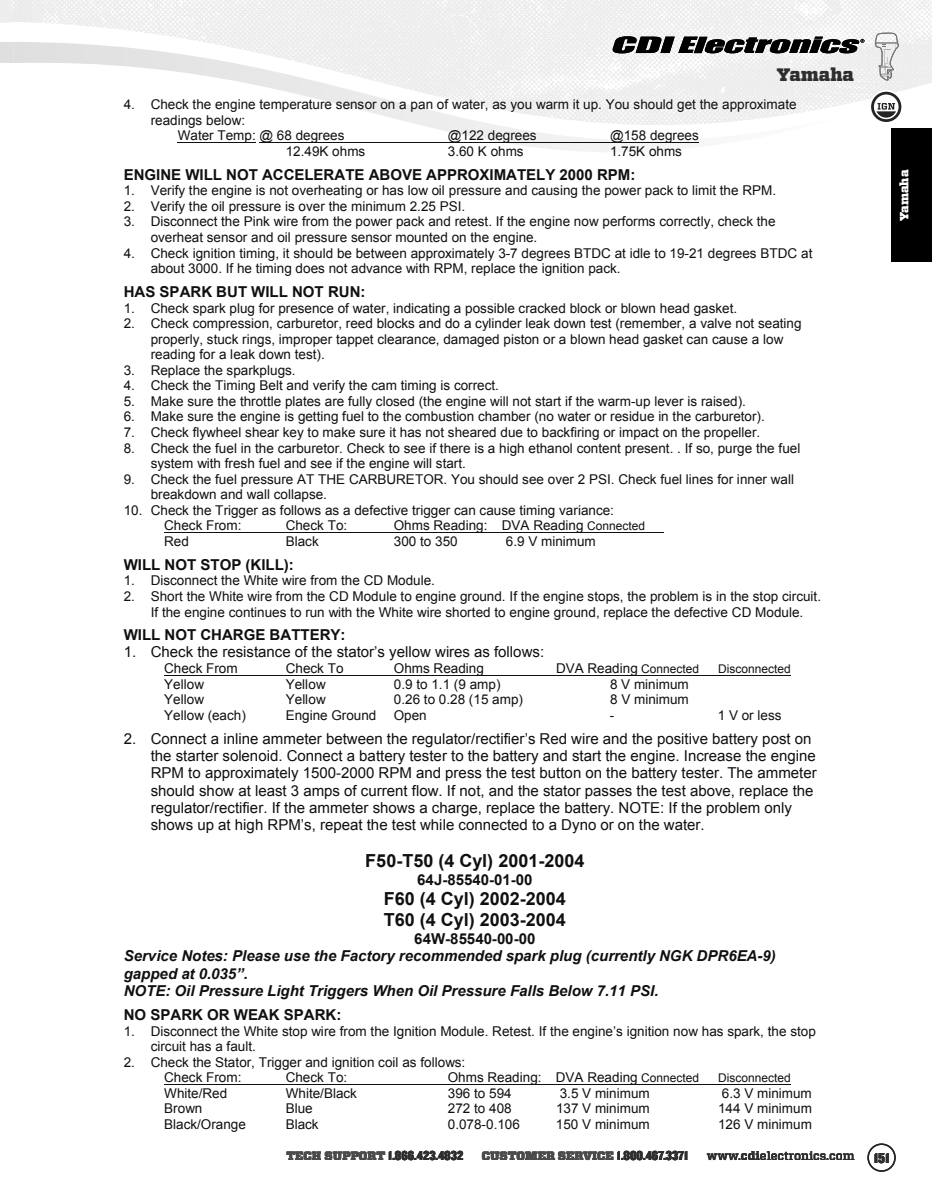
<style>
.page{position:relative;width:932px;height:1202px;background:#fff}
.page>*{position:absolute;margin:0;border:0;box-sizing:border-box;transform-origin:0 0}
.t1{font:700 18px/20.7px "Arial";color:#101010}
.t2{font:900 18px "Vitesse";color:#2e2e2e}
.t3{font:15px/17.2px "Arial";color:#101010}
.t4{font:700 15px "Arial";color:#101010}
.t5{font:italic 700 15px/17.2px "Arial";color:#101010}
.t6{font:15px "Knockout 70 Full Welterwt";color:#2e2e2e}
.t7{font:13.5px/15.6px "Arial";color:#101010}
.t8{font:13.5px "Knockout 70 Full Welterwt";color:#2e2e2e}
.t9{font:900 12px "Vitesse";color:#4b4b4b}
.t10{font:12px "Arial";color:#101010}
.t11{font:500 12px "Vitesse";color:#2e2e2e}
.t12{font:900 12px "Vitesse";color:#fff}
.s1{font-size:12px}
.s2{font-family:"Vitesse";font-weight:900;font-size:12px;color:#4b4b4b}
.s3{font-family:"Knockout 70 Full Welterwt";font-weight:400;font-size:13.5px;color:#2e2e2e}
.s4{font-weight:700}
</style>
<div class="page">
<img style="left:14px;top:0;width:918px;height:101px">
<svg style="left:0;top:42px;width:14px;height:21px"></svg>
<svg style="left:14px;top:42px;width:844px;height:110px"></svg>
<svg style="left:869px;top:90px;width:33px;height:33px"></svg>
<svg style="left:871px;top:92px;width:30px;height:30px"></svg>
<svg style="left:874px;top:33px;width:25px;height:47px"></svg>
<svg style="left:612px;top:36px;width:252px;height:17px"></svg>
<div style="left:891px;top:128px;width:41px;height:134px;background:#000"></div>
<div style="left:867px;top:1143px;width:28px;height:28px;border:2px solid #242424;border-radius:50%"></div>
<hr style="left:178px;top:142px;width:78px;height:1px;background:#101010">
<hr style="left:259px;top:142px;width:439px;height:1px;background:#101010">
<hr style="left:164px;top:531px;width:500px;height:1px;background:#101010">
<hr style="left:164px;top:675px;width:626px;height:1px;background:#101010">
<hr style="left:164px;top:1083px;width:626px;height:1px;background:#101010">
<h1 class="t2" style="left:776px;top:63px;width:79px">Yamaha</h1>
<p class="t7" style="left:124px;top:97px;width:674px">4. Check the engine temperature sensor on a pan of water, as you warm it up. You should get the approximate</p>
<p class="t7" style="left:151px;top:112px;width:96px">readings below:</p>
<p class="t7" style="left:178px;top:128px;width:168px">Water Temp: @ 68 degrees</p>
<p class="t7" style="left:448px;top:128px;width:90px">@122 degrees</p>
<p class="t7" style="left:610px;top:128px;width:90px">@158 degrees</p>
<p class="t7" style="left:286px;top:143px;width:81px">12.49K ohms</p>
<p class="t7" style="left:448px;top:143px;width:77px">3.60 K ohms</p>
<p class="t7" style="left:610px;top:143px;width:73px">1.75K ohms</p>
<p class="t4" style="left:124px;top:164px;width:513px">ENGINE WILL NOT ACCELERATE ABOVE APPROXIMATELY 2000 RPM:</p>
<p class="t7" style="left:124px;top:183px;width:654px">1. Verify the engine is not overheating or has low oil pressure and causing the power pack to limit the RPM.</p>
<p class="t7" style="left:124px;top:199px;width:343px">2. Verify the oil pressure is over the minimum 2.25 PSI.</p>
<p class="t7" style="left:151px;top:214px;width:626px;text-indent:-27px">3. Disconnect the Pink wire from the power pack and retest. If the engine now performs correctly, check the overheat sensor and oil pressure sensor mounted on the engine.</p>
<p class="t7" style="left:151px;top:245px;width:663px;text-indent:-27px">4. Check ignition timing, it should be between approximately 3-7 degrees BTDC at idle to 19-21 degrees BTDC at about 3000. If he timing does not advance with RPM, replace the ignition pack.</p>
<p class="t4" style="left:124px;top:282px;width:243px">HAS SPARK BUT WILL NOT RUN:</p>
<p class="t7" style="left:124px;top:300px;width:615px">1. Check spark plug for presence of water, indicating a possible cracked block or blown head gasket.</p>
<p class="t7" style="left:151px;top:316px;width:652px;text-indent:-27px">2. Check compression, carburetor, reed blocks and do a cylinder leak down test (remember, a valve not seating properly, stuck rings, improper tappet clearance, damaged piston or a blown head gasket can cause a low reading for a leak down test).</p>
<p class="t7" style="left:124px;top:362px;width:173px">3. Replace the sparkplugs.</p>
<p class="t7" style="left:124px;top:378px;width:377px">4. Check the Timing Belt and verify the cam timing is correct.</p>
<p class="t7" style="left:124px;top:393px;width:623px">5. Make sure the throttle plates are fully closed (the engine will not start if the warm-up lever is raised).</p>
<p class="t7" style="left:124px;top:409px;width:642px">6. Make sure the engine is getting fuel to the combustion chamber (no water or residue in the carburetor).</p>
<p class="t7" style="left:124px;top:424px;width:638px">7. Check flywheel shear key to make sure it has not sheared due to backfiring or impact on the propeller.</p>
<p class="t7" style="left:151px;top:440px;width:651px;text-indent:-27px">8. Check the fuel in the carburetor. Check to see if there is a high ethanol content present. . If so, purge the fuel system with fresh fuel and see if the engine will start.</p>
<p class="t7" style="left:151px;top:471px;width:644px;text-indent:-27px">9. Check the fuel pressure AT THE CARBURETOR. You should see over 2 PSI. Check fuel lines for inner wall breakdown and wall collapse.</p>
<p class="t7" style="left:164px;top:502px;width:451px;text-indent:-40px">10. Check the Trigger as follows as a defective trigger can cause timing variance:<br>Check From:</p>
<p class="t7" style="left:286px;top:518px;width:63px">Check To:</p>
<p class="t7" style="left:394px;top:518px;width:253px">Ohms Reading: DVA Reading <span class="s1">Connected</span></p>
<p class="t7" style="left:164px;top:533px;width:26px">Red</p>
<p class="t7" style="left:286px;top:533px;width:34px">Black</p>
<p class="t7" style="left:394px;top:533px;width:65px">300 to 350</p>
<p class="t7" style="left:506px;top:533px;width:92px">6.9 V minimum</p>
<p class="t4" style="left:124px;top:554px;width:172px">WILL NOT STOP (KILL):</p>
<p class="t7" style="left:124px;top:573px;width:313px">1. Disconnect the White wire from the CD Module.</p>
<p class="t7" style="left:151px;top:588px;width:672px;text-indent:-27px">2. Short the White wire from the CD Module to engine ground. If the engine stops, the problem is in the stop circuit.<br>If the engine continues to run with the White wire shorted to engine ground, replace the defective CD Module.</p>
<p class="t4" style="left:124px;top:625px;width:223px">WILL NOT CHARGE BATTERY:</p>
<p class="t3" style="left:124px;top:643px;width:422px">1. Check the resistance of the stator’s yellow wires as follows:</p>
<p class="t7" style="left:164px;top:661px;width:75px">Check From</p>
<p class="t7" style="left:286px;top:661px;width:59px">Check To</p>
<p class="t7" style="left:394px;top:661px;width:91px">Ohms Reading</p>
<p class="t7" style="left:556px;top:661px;width:145px">DVA Reading <span class="s1">Connected</span></p>
<p class="t10" style="left:718px;top:661px;width:74px">Disconnected</p>
<p class="t7" style="left:164px;top:676px;width:41px">Yellow</p>
<p class="t7" style="left:286px;top:676px;width:41px">Yellow</p>
<p class="t7" style="left:394px;top:676px;width:108px">0.9 to 1.1 (9 amp)</p>
<p class="t7" style="left:610px;top:676px;width:80px">8 V minimum</p>
<p class="t7" style="left:164px;top:692px;width:41px">Yellow</p>
<p class="t7" style="left:286px;top:692px;width:41px">Yellow</p>
<p class="t7" style="left:394px;top:692px;width:131px">0.26 to 0.28 (15 amp)</p>
<p class="t7" style="left:610px;top:692px;width:80px">8 V minimum</p>
<p class="t7" style="left:164px;top:707px;width:83px">Yellow (each)</p>
<p class="t7" style="left:286px;top:707px;width:92px">Engine Ground</p>
<p class="t7" style="left:393px;top:707px;width:34px">Open</p>
<p class="t7" style="left:609px;top:707px;width:6px">-</p>
<p class="t7" style="left:717px;top:707px;width:65px">1 V or less</p>
<p class="t3" style="left:151px;top:730px;width:667px;text-indent:-27px">2. Connect a inline ammeter between the regulator/rectifier’s Red wire and the positive battery post on the starter solenoid. Connect a battery tester to the battery and start the engine. Increase the engine RPM to approximately 1500-2000 RPM and press the test button on the battery tester. The ammeter should show at least 3 amps of current flow. If not, and the stator passes the test above, replace the regulator/rectifier. If the ammeter shows a charge, replace the battery. NOTE: If the problem only shows up at high RPM’s, repeat the test while connected to a Dyno or on the water.</p>
<h1 class="t1" style="left:365px;top:851px;width:221px">F50-T50 (4 Cyl) 2001-2004</h1>
<p class="t4" style="left:417px;top:870px;width:117px">64J-85540-01-00</p>
<h1 class="t1" style="left:384px;top:889px;width:183px">F60 (4 Cyl) 2002-2004<br>T60 (4 Cyl) 2003-2004</h1>
<p class="t4" style="left:414px;top:928px;width:123px">64W-85540-00-00</p>
<p class="t5" style="left:124px;top:948px;width:653px">Service Notes: Please use the Factory recommended spark plug (currently NGK DPR6EA-9) gapped at 0.035”.<br>NOTE: Oil Pressure Light Triggers When Oil Pressure Falls Below 7.11 PSI.</p>
<p class="t4" style="left:124px;top:1004px;width:219px">NO SPARK OR WEAK SPARK:</p>
<p class="t7" style="left:151px;top:1023px;width:666px;text-indent:-27px">1. Disconnect the White stop wire from the Ignition Module. Retest. If the engine’s ignition now has spark, the stop circuit has a fault.</p>
<p class="t7" style="left:164px;top:1054px;width:302px;text-indent:-40px">2. Check the Stator, Trigger and ignition coil as follows:<br>Check From:</p>
<p class="t7" style="left:286px;top:1070px;width:63px">Check To:</p>
<p class="t7" style="left:448px;top:1070px;width:253px">Ohms Reading: DVA Reading <span class="s1">Connected</span></p>
<p class="t10" style="left:718px;top:1070px;width:74px">Disconnected</p>
<p class="t7" style="left:164px;top:1085px;width:64px">White/Red</p>
<p class="t7" style="left:286px;top:1085px;width:73px">White/Black</p>
<p class="t7" style="left:448px;top:1085px;width:65px">396 to 594</p>
<p class="t7" style="left:559px;top:1085px;width:92px">3.5 V minimum</p>
<p class="t7" style="left:721px;top:1085px;width:92px">6.3 V minimum</p>
<p class="t7" style="left:164px;top:1101px;width:40px">Brown</p>
<p class="t7" style="left:286px;top:1101px;width:28px">Blue</p>
<p class="t7" style="left:448px;top:1101px;width:65px">272 to 408</p>
<p class="t7" style="left:556px;top:1101px;width:95px">137 V minimum</p>
<p class="t7" style="left:718px;top:1101px;width:95px">144 V minimum</p>
<p class="t7" style="left:164px;top:1116px;width:83px">Black/Orange</p>
<p class="t7" style="left:286px;top:1116px;width:34px">Black</p>
<p class="t7" style="left:448px;top:1116px;width:74px">0.078-0.106</p>
<p class="t7" style="left:556px;top:1116px;width:95px">150 V minimum</p>
<p class="t7" style="left:718px;top:1116px;width:95px">126 V minimum</p>
<p class="t8" style="left:286px;top:1147px;width:178px"><span class="s2">TECH SUPPORT</span> 1.866.423.4832</p>
<p class="t9" style="left:481px;top:1148px;width:208px">CUSTOMER SERVICE <span class="s3">1.800.467.3371</span></p>
<p class="t11" style="left:706px;top:1148px;width:149px">www.<span class="s4">cdi</span>electronics.com</p>
<p class="t12" style="left:896px;top:221px;width:53px;rotate:-90deg">Yamaha</p>
<p class="t6" style="left:873px;top:1148px;width:17px">151</p>
</div>
